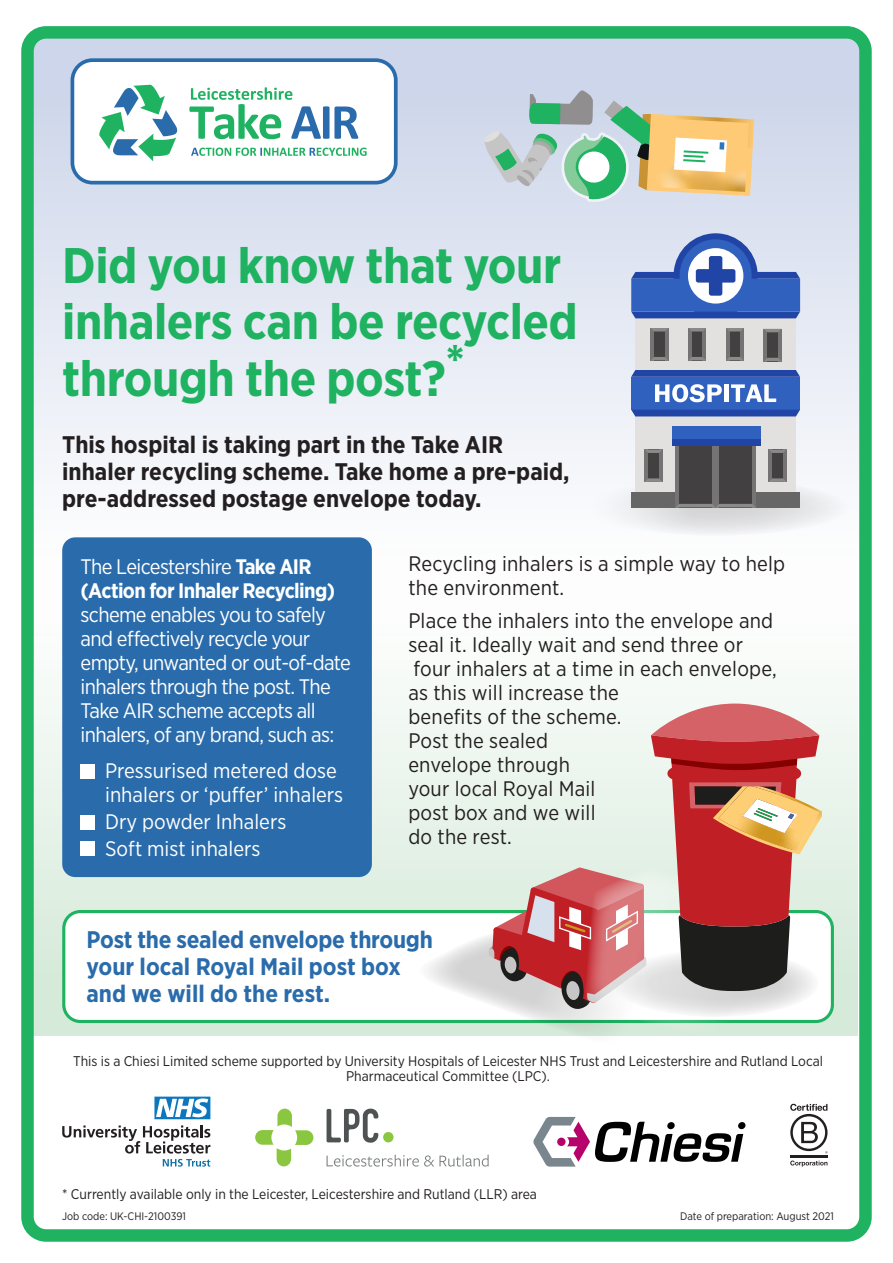
<style>
.page{position:relative;width:893px;height:1263px;background:#fff}
.page>*{position:absolute;margin:0;border:0;box-sizing:border-box;transform-origin:0 0}
.t1{font:700 49.95px/56.1px "Gotham Narrow";letter-spacing:-.01em;color:#1eb261}
.t2{font:700 24px/27px "Gotham Narrow";color:#231f20}
.t3{font:700 24px/27px "Gotham Narrow";letter-spacing:-.01em;color:#2a6cab}
.t4{font:21px/24px "Gotham Narrow";letter-spacing:.01em;color:#231f20}
.t5{font:21px/24px "Gotham Narrow";letter-spacing:-.03em;color:#fff}
.t6{font:21px/24px "Gotham Narrow";color:#fff}
.Endnote_text{font:14.1px/15.1px "Gotham Narrow";color:#231f20;text-align:center}
.t7{font:10.95px "Gotham Narrow";color:#231f20}
.s1{font-weight:700}
</style>
<div class="page">
<svg style="left:34px;top:697px;width:824px;height:338px;fill:#e0efe3"></svg>
<div style="left:32px;top:32px;width:833px;height:604px;background:linear-gradient(to bottom,#c8d2e8,#fff)"></div>
<div style="left:21px;top:26px;width:851px;height:1216px;border:12px solid #1eb261;border-radius:19px"></div>
<svg style="left:581px;top:479px;width:269px;height:57px;fill:#ecedef"></svg>
<div style="left:71px;top:58px;width:327px;height:126px;background:#2a6cab;border-radius:22px"></div>
<div style="left:74px;top:62px;width:320px;height:119px;background:#fff;border-radius:18px"></div>
<svg style="left:191px;top:148px;width:176px;height:8px"></svg>
<svg style="left:189px;top:87px;width:169px;height:52px"></svg>
<svg style="left:99px;top:85px;width:78px;height:76px"></svg>
<div style="left:64px;top:911px;width:768px;height:110px;background:#fff;border-radius:17px"></div>
<div style="left:62px;top:910px;width:772px;height:113px;border:3px solid #1eb261;border-radius:17px"></div>
<svg style="left:483px;top:90px;width:271px;height:114px;background:#c3ceba"></svg>
<div style="left:383px;top:1132px;width:10px;height:10px;background:#8bc640;border-radius:50%"></div>
<svg style="left:327px;top:1108px;width:51px;height:35px"></svg>
<svg style="left:327px;top:1154px;width:162px;height:12px"></svg>
<svg style="left:255px;top:1108px;width:58px;height:58px"></svg>
<svg style="left:154px;top:1096px;width:56px;height:23px"></svg>
<svg style="left:62px;top:1125px;width:148px;height:28px"></svg>
<svg style="left:163px;top:1159px;width:47px;height:7px"></svg>
<svg style="left:533px;top:1117px;width:210px;height:49px"></svg>
<div style="left:557px;top:1137px;width:9px;height:9px;background:#b6036c;border-radius:50%"></div>
<div style="left:667px;top:1122px;width:8px;height:7px;background:#000001;border-radius:50%"></div>
<div style="left:738px;top:1122px;width:7px;height:7px;background:#000001;border-radius:50%"></div>
<hr style="left:790px;top:1155px;width:37px;height:2px;background:#231f20">
<svg style="left:790px;top:1104px;width:37px;height:49px"></svg>
<svg style="left:790px;top:1160px;width:37px;height:6px"></svg>
<div style="left:635px;top:315px;width:161px;height:182px;background:#e3e0e0"></div>
<div style="left:631px;top:377px;width:169px;height:33px;background:#3061bf"></div>
<svg style="left:631px;top:370px;width:169px;height:7px"></svg>
<svg style="left:631px;top:410px;width:169px;height:6px"></svg>
<div style="left:631px;top:492px;width:169px;height:15px;background:#666"></div>
<div style="left:651px;top:328px;width:17px;height:32px;background:#424040"></div>
<hr style="left:651px;top:328px;width:3px;height:32px;background:#757373">
<hr style="left:665px;top:328px;width:3px;height:32px;background:#757373">
<svg style="left:651px;top:357px;width:17px;height:3px"></svg>
<svg style="left:650px;top:328px;width:18px;height:3px"></svg>
<div style="left:688px;top:328px;width:18px;height:32px;background:#424040"></div>
<hr style="left:688px;top:328px;width:4px;height:32px;background:#757373">
<hr style="left:703px;top:328px;width:3px;height:32px;background:#757373">
<svg style="left:689px;top:357px;width:16px;height:3px"></svg>
<svg style="left:689px;top:328px;width:17px;height:3px"></svg>
<div style="left:726px;top:328px;width:18px;height:32px;background:#424040"></div>
<hr style="left:726px;top:328px;width:3px;height:32px;background:#757373">
<hr style="left:740px;top:328px;width:4px;height:32px;background:#757373">
<svg style="left:727px;top:357px;width:16px;height:3px"></svg>
<svg style="left:726px;top:328px;width:17px;height:3px"></svg>
<div style="left:764px;top:329px;width:18px;height:32px;background:#424040"></div>
<hr style="left:764px;top:329px;width:3px;height:32px;background:#757373">
<hr style="left:778px;top:329px;width:4px;height:32px;background:#757373">
<svg style="left:764px;top:358px;width:17px;height:3px"></svg>
<svg style="left:764px;top:329px;width:17px;height:3px"></svg>
<div style="left:769px;top:449px;width:17px;height:33px;background:#424040"></div>
<hr style="left:769px;top:449px;width:3px;height:33px;background:#757373">
<hr style="left:783px;top:449px;width:3px;height:33px;background:#757373">
<svg style="left:769px;top:478px;width:18px;height:4px"></svg>
<svg style="left:769px;top:449px;width:18px;height:4px"></svg>
<div style="left:645px;top:449px;width:17px;height:33px;background:#424040"></div>
<hr style="left:645px;top:449px;width:3px;height:33px;background:#757373">
<hr style="left:659px;top:449px;width:3px;height:33px;background:#757373">
<svg style="left:645px;top:478px;width:18px;height:4px"></svg>
<svg style="left:645px;top:449px;width:17px;height:4px"></svg>
<div style="left:675px;top:436px;width:81px;height:71px;background:#424040"></div>
<hr style="left:675px;top:436px;width:4px;height:71px;background:#757373">
<hr style="left:752px;top:436px;width:4px;height:71px;background:#757373">
<hr style="left:712px;top:436px;width:4px;height:71px;background:#757373">
<hr style="left:716px;top:436px;width:3px;height:71px;background:#757373">
<div style="left:672px;top:427px;width:88px;height:12px;background:#3061bf"></div>
<div style="left:672px;top:439px;width:88px;height:6px;background:#2145a6"></div>
<svg style="left:676px;top:504px;width:79px;height:3px"></svg>
<svg style="left:631px;top:233px;width:169px;height:85px;background:#7591ce"></svg>
<svg style="left:655px;top:384px;width:67px;height:18px"></svg>
<div style="left:724px;top:384px;width:5px;height:18px;background:#fff"></div>
<svg style="left:731px;top:384px;width:45px;height:18px"></svg>
<div style="left:62px;top:537px;width:310px;height:340px;background:#2a6cab;border-radius:13px"></div>
<div style="left:81px;top:764px;width:14px;height:14px;background:#fff"></div>
<div style="left:81px;top:815px;width:14px;height:14px;background:#fff"></div>
<div style="left:81px;top:842px;width:14px;height:14px;background:#fff"></div>
<svg style="left:417px;top:703px;width:405px;height:333px"></svg>
<p class="t1" style="left:62px;top:237px;width:517px">Did you know that your inhalers can be recycled through the post?*</p>
<p class="t2" style="left:62px;top:431px;width:509px">This hospital is taking part in the Take AIR inhaler recycling scheme. Take home a pre-paid, pre-addressed postage envelope today.</p>
<p class="t5" style="left:81px;top:554px;width:272px">The Leicestershire <span class="s1">Take AIR (Action for Inhaler Recycling) </span>scheme enables you to safely and effectively recycle your empty, unwanted or out-of-date inhalers through the post. The<br>Take AIR scheme accepts all inhalers, of any brand, such as:</p>
<p class="t6" style="left:105px;top:758px;width:240px">Pressurised metered dose inhalers or ‘puffer’ inhalers</p>
<p class="t6" style="left:105px;top:809px;width:183px">Dry powder Inhalers</p>
<p class="t6" style="left:105px;top:836px;width:157px">Soft mist inhalers</p>
<p class="t4" style="left:408px;top:551px;width:378px">Recycling inhalers is a simple way to help the environment.</p>
<p class="t4" style="left:408px;top:608px;width:370px">Place the inhalers into the envelope and seal it. Ideally wait and send three or four inhalers at a time in each envelope, as this will increase the<br>benefits of the scheme.<br>Post the sealed<br>envelope through<br>your local Royal Mail<br>post box and we will<br>do the rest.</p>
<p class="t3" style="left:86px;top:926px;width:348px">Post the sealed envelope through your local Royal Mail post box and we will do the rest.</p>
<p class="Endnote_text" style="left:73px;top:1053px;width:751px">This is a Chiesi Limited scheme supported by University Hospitals of Leicester NHS Trust and Leicestershire and Rutland Local<br>Pharmaceutical Committee (LPC).</p>
<p class="Endnote_text" style="left:62px;top:1186px;width:476px">* Currently available only in the Leicester, Leicestershire and Rutland (LLR) area</p>
<p class="t7" style="left:62px;top:1209px;width:125px">Job code: UK-CHI-2100391</p>
<p class="t7" style="left:680px;top:1209px;width:155px">Date of preparation: August 2021</p>
</div>
